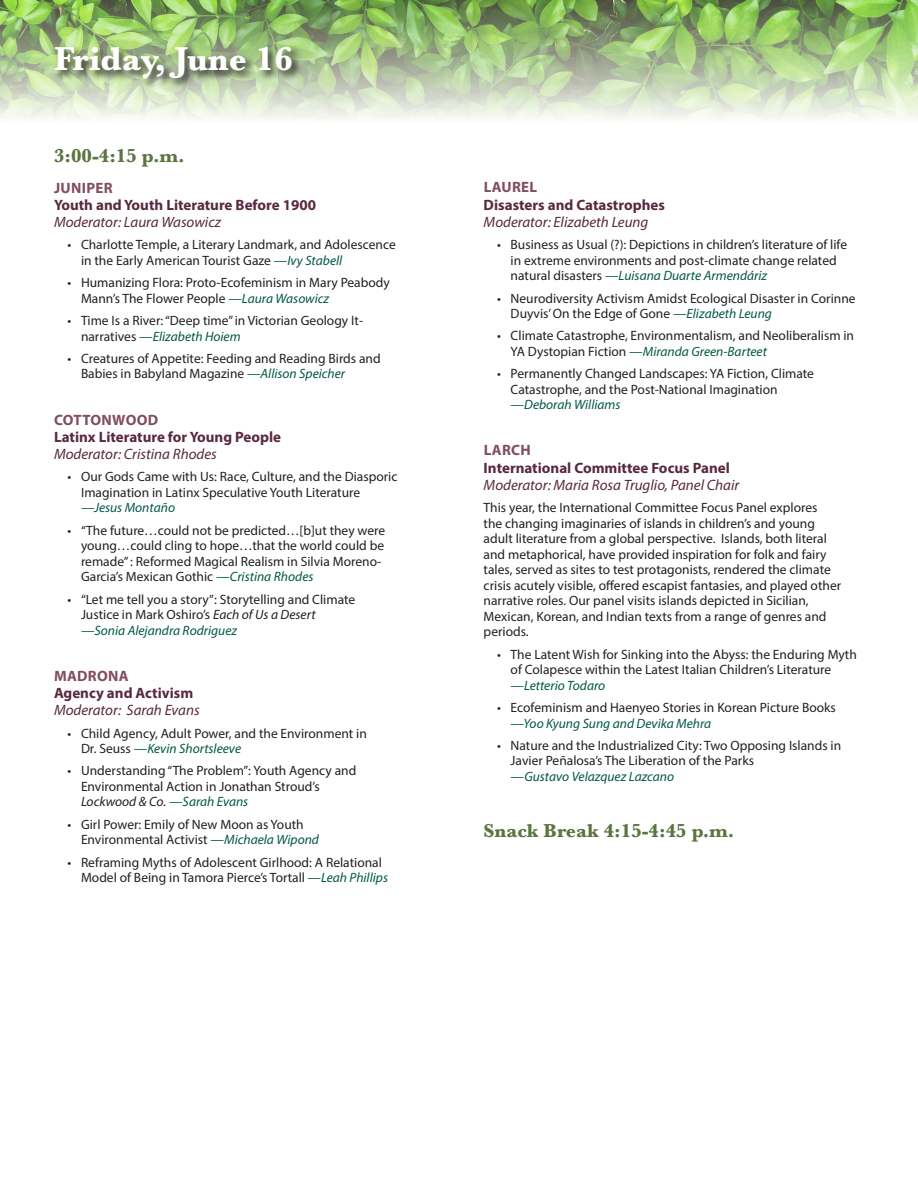
<style>
.page{position:relative;width:918px;height:1188px;background:#fff}
.page>*{position:absolute;margin:0;border:0;box-sizing:border-box;transform-origin:0 0}
.Heading_1{font:700 34.5px "Baskerville";color:#fff}
.Time_subhead{font:700 19.5px "Baskerville";color:#5c7540}
.class_location{font:700 15px/17.2px "Myriad Pro";color:#582940}
.class_location-2{font:italic 15px/17.2px "Myriad Pro";color:#582940}
.body_text{font:13.5px/15.6px "Myriad Pro";color:#231f20}
.s1{color:#824d61}
.s2{font-weight:400;font-style:italic}
.s3{font-style:italic;color:#005845}
.s4{font-style:italic}
.s5{font-weight:700;font-style:normal;color:#824d61}
.s6{font-weight:700;font-style:normal}
</style>
<div class="page">
<img style="left:0;top:0;width:918px;height:118px">
<div style="left:53px;top:44px;width:250px;height:46px;background:#231f20;opacity:.75"></div>
<p class="Heading_1" style="left:54px;top:35px;width:240px">Friday, June 16</p>
<p class="Time_subhead" style="left:54px;top:142px;width:132px">3:00-4:15 p.m.</p>
<p class="class_location" style="left:54px;top:178px;width:264px"><span class="s1">JUNIPER<br></span>Youth and Youth Literature Before 1900<br><span class="s2">Moderator: Laura Wasowicz</span></p>
<p class="body_text" style="left:81px;top:237px;width:316px;text-indent:-14px">• Charlotte Temple, a Literary Landmark, and Adolescence in the Early American Tourist Gaze <span class="s3">—Ivy Stabell</span></p>
<p class="body_text" style="left:81px;top:275px;width:310px;text-indent:-14px">• Humanizing Flora: Proto-Ecofeminism in Mary Peabody<br>Mann’s The Flower People <span class="s3">—Laura Wasowicz</span></p>
<p class="body_text" style="left:81px;top:313px;width:284px;text-indent:-14px">• Time Is a River: “Deep time” in Victorian Geology It&shy;narratives <span class="s3">—Elizabeth Hoiem</span></p>
<p class="body_text" style="left:81px;top:350px;width:301px;text-indent:-14px">• Creatures of Appetite: Feeding and Reading Birds and<br>Babies in Babyland Magazine <span class="s3">—Allison Speicher</span></p>
<p class="class_location" style="left:54px;top:410px;width:229px"><span class="s1">COTTONWOOD<br></span>Latinx Literature for Young People<br><span class="s2">Moderator: Cristina Rhodes</span></p>
<p class="body_text" style="left:81px;top:469px;width:318px;text-indent:-14px">• Our Gods Came with Us: Race, Culture, and the Diasporic<br>Imagination in Latinx Speculative Youth Literature <span class="s3">—Jesus Montaño</span></p>
<p class="body_text" style="left:81px;top:522px;width:306px;text-indent:-14px">• “The future…could not be predicted…[b]ut they were young…could cling to hope…that the world could be remade” : Reformed Magical Realism in Silvia Moreno-Garcia’s Mexican Gothic <span class="s3">—Cristina Rhodes</span></p>
<p class="body_text" style="left:81px;top:591px;width:276px;text-indent:-14px">• “Let me tell you a story”: Storytelling and Climate<br>Justice in Mark Oshiro’s <span class="s4">Each of Us a Desert </span><span class="s3">—Sonia Alejandra Rodriguez</span></p>
<p class="class_location-2" style="left:54px;top:667px;width:147px"><span class="s5">MADRONA<br></span><span class="s6">Agency and Activism<br></span>Moderator: Sarah Evans</p>
<p class="body_text" style="left:81px;top:725px;width:287px;text-indent:-14px">• Child Agency, Adult Power, and the Environment in<br>Dr. Seuss <span class="s3">—Kevin Shortsleeve</span></p>
<p class="body_text" style="left:81px;top:763px;width:277px;text-indent:-14px">• Understanding “The Problem”: Youth Agency and<br>Environmental Action in Jonathan Stroud’s<br><span class="s4">Lockwood &amp; Co.</span> <span class="s3">—Sarah Evans</span></p>
<p class="body_text" style="left:81px;top:816px;width:240px;text-indent:-14px">• Girl Power: Emily of New Moon as Youth<br>Environmental Activist <span class="s3">—Michaela Wipond</span></p>
<p class="body_text" style="left:81px;top:854px;width:309px;text-indent:-14px">• Reframing Myths of Adolescent Girlhood: A Relational<br>Model of Being in Tamora Pierce’s Tortall <span class="s3">—Leah Phillips</span></p>
<p class="class_location" style="left:484px;top:178px;width:183px"><span class="s1">LAUREL<br></span>Disasters and Catastrophes<br><span class="s2">Moderator: Elizabeth Leung</span></p>
<p class="body_text" style="left:511px;top:237px;width:338px;text-indent:-14px">• Business as Usual (?): Depictions in children’s literature of life in extreme environments and post-climate change related natural disasters <span class="s3">—Luisana Duarte Armendáriz</span></p>
<p class="body_text" style="left:511px;top:290px;width:346px;text-indent:-14px">• Neurodiversity Activism Amidst Ecological Disaster in Corinne<br>Duyvis’ On the Edge of Gone <span class="s3">—Elizabeth Leung</span></p>
<p class="body_text" style="left:511px;top:328px;width:345px;text-indent:-14px">• Climate Catastrophe, Environmentalism, and Neoliberalism in<br>YA Dystopian Fiction <span class="s3">—Miranda Green-Barteet</span></p>
<p class="body_text" style="left:511px;top:366px;width:305px;text-indent:-14px">• Permanently Changed Landscapes: YA Fiction, Climate<br>Catastrophe, and the Post-National Imagination <span class="s3">—Deborah Williams</span></p>
<p class="class_location-2" style="left:484px;top:442px;width:257px"><span class="s5">LARCH<br></span><span class="s6">International Committee Focus Panel<br></span>Moderator: Maria Rosa Truglio, Panel Chair</p>
<p class="body_text" style="left:484px;top:500px;width:359px">This year, the International Committee Focus Panel explores<br>the changing imaginaries of islands in children’s and young adult literature from a global perspective. Islands, both literal and metaphorical, have provided inspiration for folk and fairy tales, served as sites to test protagonists, rendered the climate crisis acutely visible, offered escapist fantasies, and played other narrative roles. Our panel visits islands depicted in Sicilian, Mexican, Korean, and Indian texts from a range of genres and periods.</p>
<p class="body_text" style="left:511px;top:646px;width:348px;text-indent:-14px">• The Latent Wish for Sinking into the Abyss: the Enduring Myth of Colapesce within the Latest Italian Children’s Literature <span class="s3">—Letterio Todaro</span></p>
<p class="body_text" style="left:511px;top:699px;width:327px;text-indent:-14px">• Ecofeminism and Haenyeo Stories in Korean Picture Books <span class="s3">—Yoo Kyung Sung and Devika Mehra</span></p>
<p class="body_text" style="left:511px;top:737px;width:332px;text-indent:-14px">• Nature and the Industrialized City: Two Opposing Islands in<br>Javier Peñalosa’s The Liberation of the Parks<br><span class="s3">—Gustavo Velazquez Lazcano</span></p>
<p class="Time_subhead" style="left:484px;top:818px;width:252px">Snack Break 4:15-4:45 p.m.</p>
</div>
